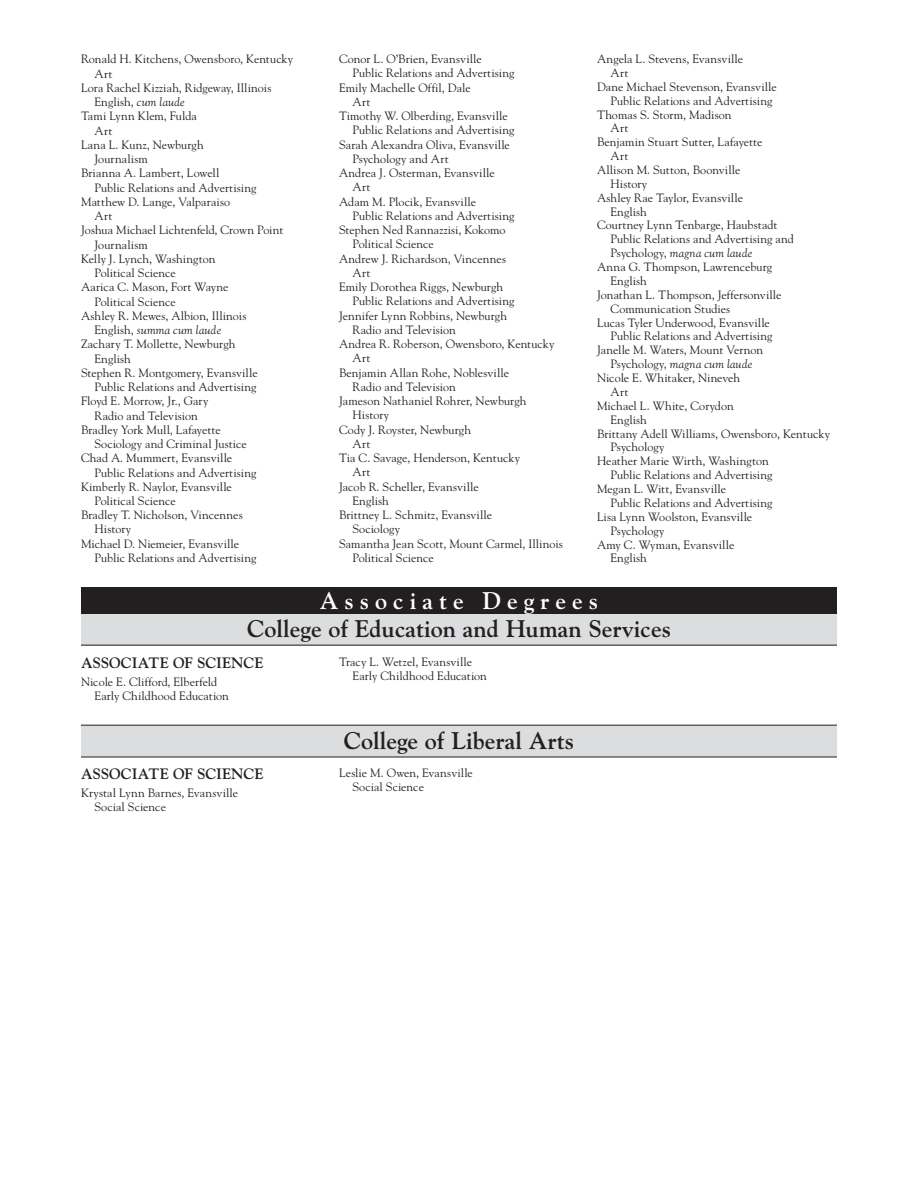
<style>
.page{position:relative;width:918px;height:1188px;background:#fff}
.page>*{position:absolute;margin:0;border:0;box-sizing:border-box;transform-origin:0 0}
.t1{font:700 24px "Goudy";color:#231f20}
.t2{font:700 24px "Goudy";letter-spacing:.25em;color:#fff}
.t3{font:700 15px "Goudy";color:#231f20}
.t4{font:12px/13.8px "Goudy";letter-spacing:.005em;color:#231f20}
.t5{font:italic 12px "Goudy";letter-spacing:.03em;color:#231f20}
.s1{font-style:italic}
.s2{font-style:normal}
</style>
<div class="page">
<div style="left:81px;top:614px;width:756px;height:32px;background:#dcddde"></div>
<div style="left:81px;top:587px;width:756px;height:27px;background:#231f20"></div>
<hr style="left:81px;top:645px;width:756px;height:1px;background:#231f20">
<div style="left:81px;top:725px;width:756px;height:32px;background:#dcddde"></div>
<hr style="left:81px;top:757px;width:756px;height:1px;background:#231f20">
<hr style="left:81px;top:725px;width:756px;height:1px;background:#231f20">
<p class="t4" style="left:81px;top:52px;width:214px">Ronald H. Kitchens, Owensboro, Kentucky</p>
<p class="t4" style="left:94px;top:66px;width:19px">Art</p>
<p class="t4" style="left:81px;top:81px;width:192px">Lora Rachel Kizziah, Ridgeway, Illinois</p>
<p class="t4" style="left:94px;top:95px;width:92px">English, <span class="s1">cum laude</span></p>
<p class="t4" style="left:81px;top:109px;width:117px">Tami Lynn Klem, Fulda</p>
<p class="t4" style="left:94px;top:123px;width:19px">Art</p>
<p class="t4" style="left:81px;top:137px;width:124px">Lana L. Kunz, Newburgh</p>
<p class="t4" style="left:94px;top:152px;width:55px">Journalism</p>
<p class="t4" style="left:81px;top:166px;width:140px">Brianna A. Lambert, Lowell</p>
<p class="t4" style="left:94px;top:180px;width:164px">Public Relations and Advertising</p>
<p class="t4" style="left:81px;top:194px;width:151px">Matthew D. Lange, Valparaiso</p>
<p class="t4" style="left:94px;top:209px;width:19px">Art</p>
<p class="t4" style="left:81px;top:223px;width:204px">Joshua Michael Lichtenfeld, Crown Point</p>
<p class="t4" style="left:94px;top:237px;width:55px">Journalism</p>
<p class="t4" style="left:81px;top:251px;width:136px">Kelly J. Lynch, Washington</p>
<p class="t4" style="left:94px;top:266px;width:83px">Political Science</p>
<p class="t4" style="left:81px;top:280px;width:149px">Aarica C. Mason, Fort Wayne</p>
<p class="t4" style="left:94px;top:294px;width:83px">Political Science</p>
<p class="t4" style="left:81px;top:308px;width:167px">Ashley R. Mewes, Albion, Illinois</p>
<p class="t5" style="left:94px;top:323px;width:128px"><span class="s2">English,</span> summa cum laude</p>
<p class="t4" style="left:81px;top:337px;width:156px">Zachary T. Mollette, Newburgh</p>
<p class="t4" style="left:94px;top:351px;width:38px">English</p>
<p class="t4" style="left:81px;top:365px;width:178px">Stephen R. Montgomery, Evansville</p>
<p class="t4" style="left:94px;top:380px;width:164px">Public Relations and Advertising</p>
<p class="t4" style="left:81px;top:394px;width:129px">Floyd E. Morrow, Jr., Gary</p>
<p class="t4" style="left:94px;top:408px;width:105px">Radio and Television</p>
<p class="t4" style="left:81px;top:422px;width:141px">Bradley York Mull, Lafayette</p>
<p class="t4" style="left:94px;top:437px;width:154px">Sociology and Criminal Justice</p>
<p class="t4" style="left:81px;top:451px;width:153px">Chad A. Mummert, Evansville</p>
<p class="t4" style="left:94px;top:465px;width:164px">Public Relations and Advertising</p>
<p class="t4" style="left:81px;top:479px;width:152px">Kimberly R. Naylor, Evansville</p>
<p class="t4" style="left:94px;top:494px;width:83px">Political Science</p>
<p class="t4" style="left:81px;top:508px;width:163px">Bradley T. Nicholson, Vincennes</p>
<p class="t4" style="left:94px;top:522px;width:38px">History</p>
<p class="t4" style="left:81px;top:536px;width:160px">Michael D. Niemeier, Evansville</p>
<p class="t4" style="left:94px;top:551px;width:164px">Public Relations and Advertising</p>
<p class="t4" style="left:339px;top:52px;width:144px">Conor L. O’Brien, Evansville</p>
<p class="t4" style="left:352px;top:66px;width:164px">Public Relations and Advertising</p>
<p class="t4" style="left:339px;top:80px;width:133px">Emily Machelle Offil, Dale</p>
<p class="t4" style="left:352px;top:95px;width:19px">Art</p>
<p class="t4" style="left:339px;top:109px;width:170px">Timothy W. Olberding, Evansville</p>
<p class="t4" style="left:352px;top:123px;width:164px">Public Relations and Advertising</p>
<p class="t4" style="left:339px;top:137px;width:172px">Sarah Alexandra Oliva, Evansville</p>
<p class="t4" style="left:352px;top:152px;width:98px">Psychology and Art</p>
<p class="t4" style="left:339px;top:166px;width:157px">Andrea J. Osterman, Evansville</p>
<p class="t4" style="left:352px;top:180px;width:19px">Art</p>
<p class="t4" style="left:339px;top:194px;width:139px">Adam M. Plocik, Evansville</p>
<p class="t4" style="left:352px;top:208px;width:164px">Public Relations and Advertising</p>
<p class="t4" style="left:339px;top:223px;width:168px">Stephen Ned Rannazzisi, Kokomo</p>
<p class="t4" style="left:352px;top:237px;width:83px">Political Science</p>
<p class="t4" style="left:339px;top:251px;width:169px">Andrew J. Richardson, Vincennes</p>
<p class="t4" style="left:352px;top:265px;width:19px">Art</p>
<p class="t4" style="left:339px;top:280px;width:166px">Emily Dorothea Riggs, Newburgh</p>
<p class="t4" style="left:352px;top:294px;width:164px">Public Relations and Advertising</p>
<p class="t4" style="left:339px;top:308px;width:170px">Jennifer Lynn Robbins, Newburgh</p>
<p class="t4" style="left:352px;top:322px;width:105px">Radio and Television</p>
<p class="t4" style="left:339px;top:337px;width:217px">Andrea R. Roberson, Owensboro, Kentucky</p>
<p class="t4" style="left:352px;top:351px;width:19px">Art</p>
<p class="t4" style="left:339px;top:365px;width:172px">Benjamin Allan Rohe, Noblesville</p>
<p class="t4" style="left:352px;top:379px;width:105px">Radio and Television</p>
<p class="t4" style="left:339px;top:394px;width:189px">Jameson Nathaniel Rohrer, Newburgh</p>
<p class="t4" style="left:352px;top:408px;width:38px">History</p>
<p class="t4" style="left:339px;top:422px;width:134px">Cody J. Royster, Newburgh</p>
<p class="t4" style="left:352px;top:436px;width:19px">Art</p>
<p class="t4" style="left:339px;top:451px;width:183px">Tia C. Savage, Henderson, Kentucky</p>
<p class="t4" style="left:352px;top:465px;width:19px">Art</p>
<p class="t4" style="left:339px;top:479px;width:141px">Jacob R. Scheller, Evansville</p>
<p class="t4" style="left:352px;top:493px;width:38px">English</p>
<p class="t4" style="left:339px;top:508px;width:155px">Brittney L. Schmitz, Evansville</p>
<p class="t4" style="left:352px;top:522px;width:49px">Sociology</p>
<p class="t4" style="left:339px;top:536px;width:225px">Samantha Jean Scott, Mount Carmel, Illinois</p>
<p class="t4" style="left:352px;top:550px;width:83px">Political Science</p>
<p class="t4" style="left:597px;top:52px;width:148px">Angela L. Stevens, Evansville</p>
<p class="t4" style="left:610px;top:65px;width:19px">Art</p>
<p class="t4" style="left:597px;top:79px;width:181px">Dane Michael Stevenson, Evansville</p>
<p class="t4" style="left:610px;top:93px;width:164px">Public Relations and Advertising</p>
<p class="t4" style="left:597px;top:107px;width:136px">Thomas S. Storm, Madison</p>
<p class="t4" style="left:610px;top:121px;width:19px">Art</p>
<p class="t4" style="left:597px;top:135px;width:167px">Benjamin Stuart Sutter, Lafayette</p>
<p class="t4" style="left:610px;top:149px;width:19px">Art</p>
<p class="t4" style="left:597px;top:163px;width:145px">Allison M. Sutton, Boonville</p>
<p class="t4" style="left:610px;top:176px;width:38px">History</p>
<p class="t4" style="left:597px;top:190px;width:148px">Ashley Rae Taylor, Evansville</p>
<p class="t4" style="left:610px;top:204px;width:38px">English</p>
<p class="t4" style="left:597px;top:218px;width:182px">Courtney Lynn Tenbarge, Haubstadt</p>
<p class="t4" style="left:610px;top:232px;width:185px">Public Relations and Advertising and</p>
<p class="t5" style="left:610px;top:246px;width:143px"><span class="s2">Psychology,</span> magna cum laude</p>
<p class="t4" style="left:597px;top:260px;width:177px">Anna G. Thompson, Lawrenceburg</p>
<p class="t4" style="left:610px;top:274px;width:38px">English</p>
<p class="t4" style="left:597px;top:287px;width:186px">Jonathan L. Thompson, Jeffersonville</p>
<p class="t4" style="left:610px;top:301px;width:121px">Communication Studies</p>
<p class="t4" style="left:597px;top:315px;width:174px">Lucas Tyler Underwood, Evansville</p>
<p class="t4" style="left:610px;top:329px;width:164px">Public Relations and Advertising</p>
<p class="t4" style="left:597px;top:343px;width:168px">Janelle M. Waters, Mount Vernon</p>
<p class="t5" style="left:610px;top:357px;width:143px"><span class="s2">Psychology,</span> magna cum laude</p>
<p class="t4" style="left:597px;top:371px;width:145px">Nicole E. Whitaker, Nineveh</p>
<p class="t4" style="left:610px;top:385px;width:19px">Art</p>
<p class="t4" style="left:597px;top:398px;width:138px">Michael L. White, Corydon</p>
<p class="t4" style="left:610px;top:412px;width:38px">English</p>
<p class="t4" style="left:597px;top:426px;width:235px">Brittany Adell Williams, Owensboro, Kentucky</p>
<p class="t4" style="left:610px;top:440px;width:56px">Psychology</p>
<p class="t4" style="left:597px;top:454px;width:173px">Heather Marie Wirth, Washington</p>
<p class="t4" style="left:610px;top:468px;width:164px">Public Relations and Advertising</p>
<p class="t4" style="left:597px;top:482px;width:131px">Megan L. Witt, Evansville</p>
<p class="t4" style="left:610px;top:495px;width:164px">Public Relations and Advertising</p>
<p class="t4" style="left:597px;top:509px;width:157px">Lisa Lynn Woolston, Evansville</p>
<p class="t4" style="left:610px;top:523px;width:56px">Psychology</p>
<p class="t4" style="left:597px;top:537px;width:139px">Amy C. Wyman, Evansville</p>
<p class="t4" style="left:610px;top:551px;width:38px">English</p>
<h1 class="t2" style="left:320px;top:585px;width:280px">Associate Degrees</h1>
<h1 class="t1" style="left:247px;top:614px;width:425px">College of Education and Human Services</h1>
<p class="t3" style="left:81px;top:654px;width:184px">ASSOCIATE OF SCIENCE</p>
<p class="t4" style="left:94px;top:675px;width:136px;text-indent:-14px">Nicole E. Clifford, Elberfeld<br>Early Childhood Education</p>
<p class="t3" style="left:81px;top:765px;width:184px">ASSOCIATE OF SCIENCE</p>
<p class="t4" style="left:94px;top:786px;width:145px;text-indent:-14px">Krystal Lynn Barnes, Evansville<br>Social Science</p>
<p class="t4" style="left:352px;top:654px;width:136px;text-indent:-14px">Tracy L. Wetzel, Evansville<br>Early Childhood Education</p>
<h1 class="t1" style="left:344px;top:726px;width:232px">College of Liberal Arts</h1>
<p class="t4" style="left:352px;top:766px;width:122px;text-indent:-14px">Leslie M. Owen, Evansville<br>Social Science</p>
</div>
